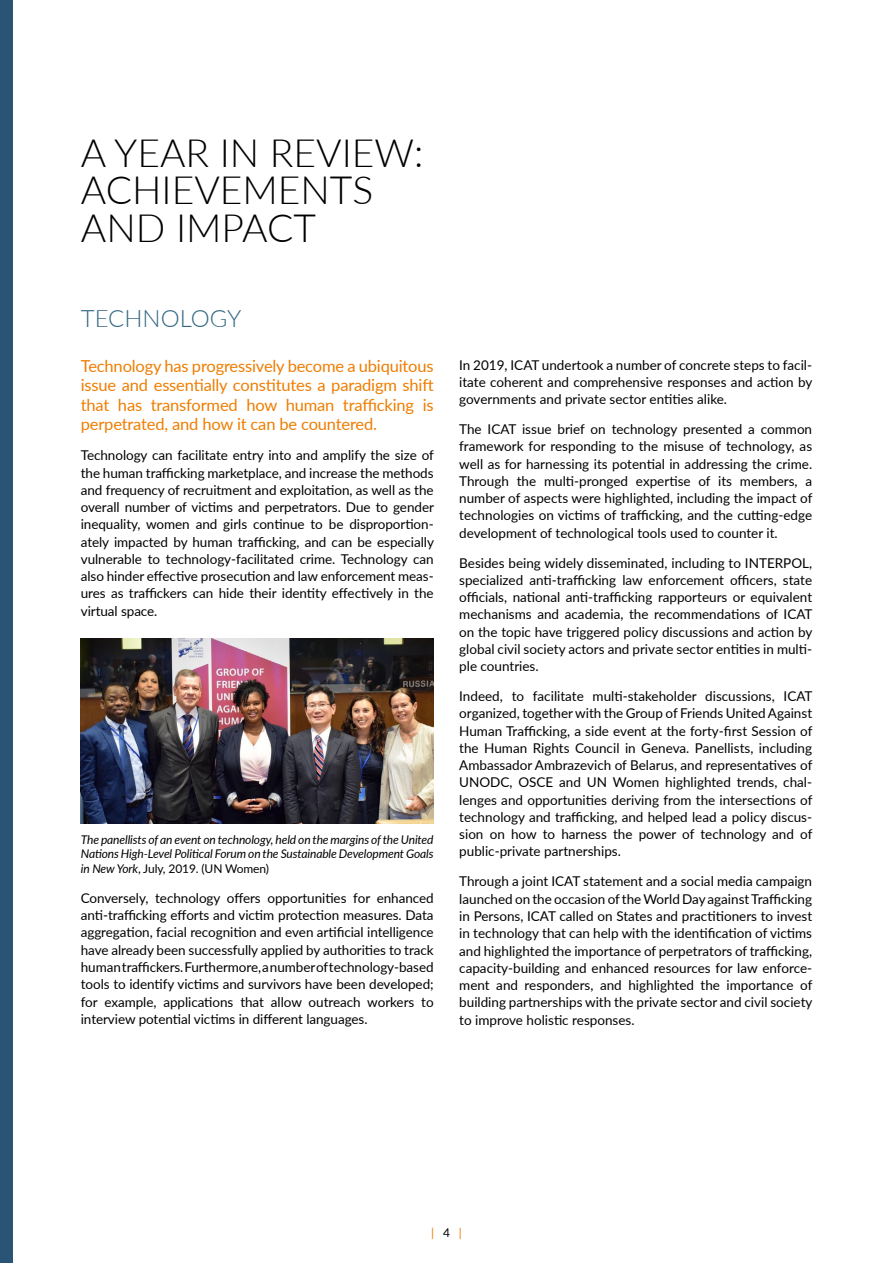
<style>
.page{position:relative;width:893px;height:1263px;background:#fff}
.page>*{position:absolute;margin:0;border:0;box-sizing:border-box;transform-origin:0 0}
.HEADING_A{font:300 39px/37.5px "Lato";color:#000}
.HEADING_B{font:300 24px "Lato";color:#346883}
.HIGHLIGHT_Intro{font:16.5px/19.5px "Lato";letter-spacing:-.01em;color:#ef7d00;text-align:justify}
.BODY{font:13.5px/17.2px "Lato";color:#000;text-align:justify}
.t1{font:italic 12px/13.5px "Lato";letter-spacing:-.01em;color:#000}
.t2{font:12px "Lato";letter-spacing:-.01em;color:#000}
.t3{font:12px "Lato";color:#ef7d00}
.s1{font-style:italic}
.s2{color:#000}
</style>
<div class="page">
<div style="left:0;top:0;width:13px;height:1263px;background:#2a5476"></div>
<img style="left:81px;top:639px;width:353px;height:184px">
<p class="HEADING_A" style="left:81px;top:133px;width:344px">A YEAR IN REVIEW:<br>ACHIEVEMENTS<br>AND IMPACT</p>
<p class="HEADING_B" style="left:81px;top:302px;width:162px">TECHNOLOGY</p>
<p class="HIGHLIGHT_Intro" style="left:81px;top:355px;width:354px">Technology has progressively become a ubiquitous issue and essentially constitutes a paradigm shift that has transformed how human trafficking is perpetrated, and how it can be countered.</p>
<p class="BODY" style="left:81px;top:446px;width:355px">Technology can facilitate entry into and amplify the size of the human trafficking marketplace, and increase the methods and frequency of recruitment and exploitation, as well as the overall number of victims and perpetrators. Due to gender inequality, women and girls continue to be disproportion&shy;ately impacted by human trafficking, and can be especially vulnerable to technology-facilitated crime. Technology can also hinder effective prosecution and law enforcement meas&shy;ures as traffickers can hide their identity effectively in the virtual space.</p>
<p class="t1" style="left:81px;top:833px;width:354px">The panellists of an event on technology, held on the margins of the United<br>Nations High-Level Political Forum on the Sustainable Development Goals</p>
<p class="t2" style="left:81px;top:860px;width:190px"><span class="s1">in New York</span>, July, 2019. (UN Women)</p>
<p class="BODY" style="left:81px;top:889px;width:354px">Conversely, technology offers opportunities for enhanced anti-trafficking efforts and victim protection measures. Data aggregation, facial recognition and even artificial intelligence have already been successfully applied by authorities to track human traffickers. Furthermore, a number of technology-based tools to identify victims and survivors have been developed; for example, applications that allow outreach workers to interview potential victims in different languages.</p>
<p class="BODY" style="left:459px;top:356px;width:355px">In 2019, ICAT undertook a number of concrete steps to facil&shy;itate coherent and comprehensive responses and action by governments and private sector entities alike.</p>
<p class="BODY" style="left:459px;top:420px;width:355px">The ICAT issue brief on technology presented a common framework for responding to the misuse of technology, as well as for harnessing its potential in addressing the crime.<br>Through the multi-pronged expertise of its members, a number of aspects were highlighted, including the impact of technologies on victims of trafficking, and the cutting-edge development of technological tools used to counter it.</p>
<p class="BODY" style="left:459px;top:554px;width:355px">Besides being widely disseminated, including to INTERPOL, specialized anti-trafficking law enforcement officers, state officials, national anti-trafficking rapporteurs or equivalent mechanisms and academia, the recommendations of ICAT on the topic have triggered policy discussions and action by global civil society actors and private sector entities in multi&shy;ple countries.</p>
<p class="BODY" style="left:459px;top:687px;width:355px">Indeed, to facilitate multi-stakeholder discussions, ICAT organized, together with the Group of Friends United Against Human Trafficking, a side event at the forty-first Session of the Human Rights Council in Geneva. Panellists, including Ambassador Ambrazevich of Belarus, and representatives of UNODC, OSCE and UN Women highlighted trends, chal&shy;lenges and opportunities deriving from the intersections of technology and trafficking, and helped lead a policy discus&shy;sion on how to harness the power of technology and of public-private partnerships.</p>
<p class="BODY" style="left:459px;top:872px;width:355px">Through a joint ICAT statement and a social media campaign launched on the occasion of the World Day against Trafficking in Persons, ICAT called on States and practitioners to invest in technology that can help with the identification of victims and highlighted the importance of perpetrators of trafficking, capacity-building and enhanced resources for law enforce&shy;ment and responders, and highlighted the importance of building partnerships with the private sector and civil society to improve holistic responses.</p>
<p class="t3" style="left:431px;top:1223px;width:32px">| <span class="s2">4</span> |</p>
</div>
